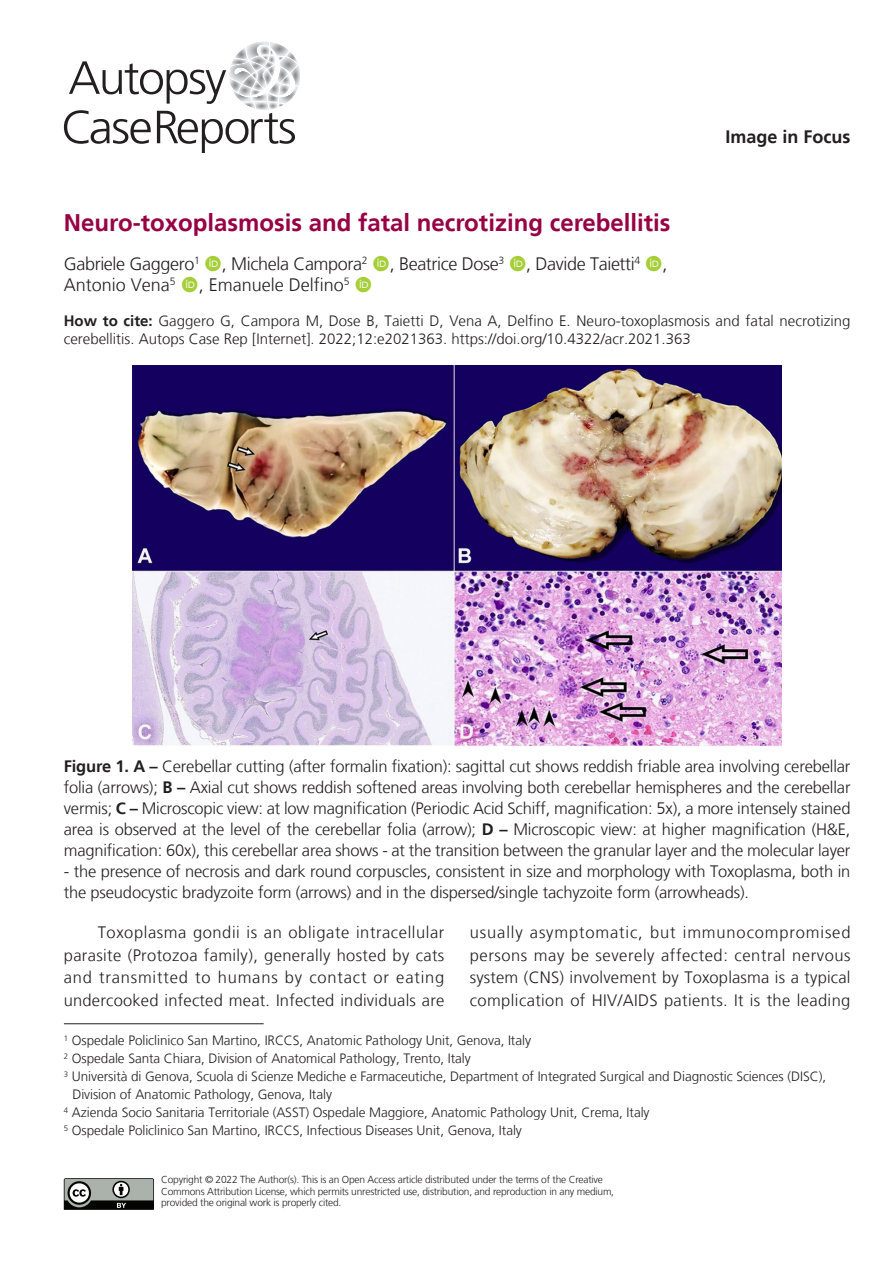
<style>
.page{position:relative;width:893px;height:1263px;background:#fff}
.page>*{position:absolute;margin:0;border:0;box-sizing:border-box;transform-origin:0 0}
.ArticleTitle{font:700 24px "Frutiger LT";color:#970044}
.Authors{font:300 18px/21.6px "Frutiger LT";letter-spacing:-.02em;color:#231f20}
.Authors-2{font:300 18px "Frutiger LT";color:#231f20}
.ArticleTypeAlt{font:700 18px "Frutiger LT";color:#231f20}
.FigureCaption{font:300 16.5px/21px "Frutiger LT";letter-spacing:-.01em;color:#231f20;text-align:justify}
.Paragraph{font:300 16.5px/22.6px "Frutiger LT";letter-spacing:.015em;color:#231f20;text-align:justify}
.HowToCite{font:300 15px/18px "Frutiger LT";color:#231f20}
.AffiliationsAlt{font:300 13.5px/18px "Frutiger LT";letter-spacing:-.005em;color:#231f20}
.Affiliations{font:300 13.5px "Frutiger LT";letter-spacing:-.005em;color:#231f20}
.LicenseParaAlt{font:300 10.2px/11.2px "Frutiger LT";letter-spacing:-.02em;color:#231f20}
.s1{font-weight:700}
</style>
<div class="page">
<svg style="left:64px;top:42px;width:236px;height:111px"></svg>
<svg style="left:64px;top:1178px;width:90px;height:32px;background:#767a76"></svg>
<img style="left:133px;top:366px;width:648px;height:381px">
<hr style="left:64px;top:1023px;width:200px;height:1px;background:#231f20">
<p class="ArticleTypeAlt" style="left:725px;top:127px;width:127px">Image in Focus</p>
<p class="ArticleTitle" style="left:64px;top:209px;width:608px">Neuro-toxoplasmosis and fatal necrotizing cerebellitis</p>
<p class="Authors" style="left:64px;top:253px;width:605px">Gabriele Gaggero<sup>1</sup> , Michela Campora<sup>2</sup> , Beatrice Dose<sup>3</sup> , Davide Taietti<sup>4</sup> ,<br>Antonio Vena<sup>5</sup></p>
<p class="Authors-2" style="left:199px;top:275px;width:152px">, Emanuele Delfino<sup>5</sup></p>
<p class="HowToCite" style="left:64px;top:312px;width:788px"><span class="s1">How to cite:</span> Gaggero G, Campora M, Dose B, Taietti D, Vena A, Delfino E. Neuro-toxoplasmosis and fatal necrotizing cerebellitis. Autops Case Rep [Internet]. 2022;12:e2021363. https://doi.org/10.4322/acr.2021.363</p>
<p class="FigureCaption" style="left:64px;top:756px;width:788px"><span class="s1">Figure 1. A –</span> Cerebellar cutting (after formalin fixation): sagittal cut shows reddish friable area involving cerebellar folia (arrows); <span class="s1">B –</span> Axial cut shows reddish softened areas involving both cerebellar hemispheres and the cerebellar vermis; <span class="s1">C –</span> Microscopic view: at low magnification (Periodic Acid Schiff, magnification: 5x), a more intensely stained area is observed at the level of the cerebellar folia (arrow); <span class="s1">D –</span> Microscopic view: at higher magnification (H&amp;E, magnification: 60x), this cerebellar area shows - at the transition between the granular layer and the molecular layer</p>
<p class="FigureCaption" style="left:64px;top:861px;width:788px">- the presence of necrosis and dark round corpuscles, consistent in size and morphology with Toxoplasma, both in the pseudocystic bradyzoite form (arrows) and in the dispersed/single tachyzoite form (arrowheads).</p>
<p class="Paragraph" style="left:64px;top:921px;width:382px;text-indent:34px">Toxoplasma gondii is an obligate intracellular parasite (Protozoa family), generally hosted by cats and transmitted to humans by contact or eating undercooked infected meat. Infected individuals are</p>
<p class="Paragraph" style="left:470px;top:921px;width:382px">usually asymptomatic, but immunocompromised persons may be severely affected: central nervous system (CNS) involvement by Toxoplasma is a typical complication of HIV/AIDS patients. It is the leading</p>
<p class="Affiliations" style="left:64px;top:1033px;width:469px"><sup>1</sup> Ospedale Policlinico San Martino, IRCCS, Anatomic Pathology Unit, Genova, Italy</p>
<p class="AffiliationsAlt" style="left:64px;top:1050px;width:408px"><sup>2</sup> Ospedale Santa Chiara, Division of Anatomical Pathology, Trento, Italy</p>
<p class="AffiliationsAlt" style="left:72px;top:1068px;width:755px;text-indent:-9px"><sup>3</sup> Università di Genova, Scuola di Scienze Mediche e Farmaceutiche, Department of Integrated Surgical and Diagnostic Sciences (DISC),<br>Division of Anatomic Pathology, Genova, Italy</p>
<p class="AffiliationsAlt" style="left:64px;top:1104px;width:587px"><sup>4</sup> Azienda Socio Sanitaria Territoriale (ASST) Ospedale Maggiore, Anatomic Pathology Unit, Crema, Italy</p>
<p class="AffiliationsAlt" style="left:64px;top:1122px;width:459px"><sup>5</sup> Ospedale Policlinico San Martino, IRCCS, Infectious Diseases Unit, Genova, Italy</p>
<p class="LicenseParaAlt" style="left:161px;top:1174px;width:454px">Copyright © 2022 The Author(s). This is an Open Access article distributed under the terms of the Creative<br>Commons Attribution License, which permits unrestricted use, distribution, and reproduction in any medium, provided the original work is properly cited.</p>
</div>
